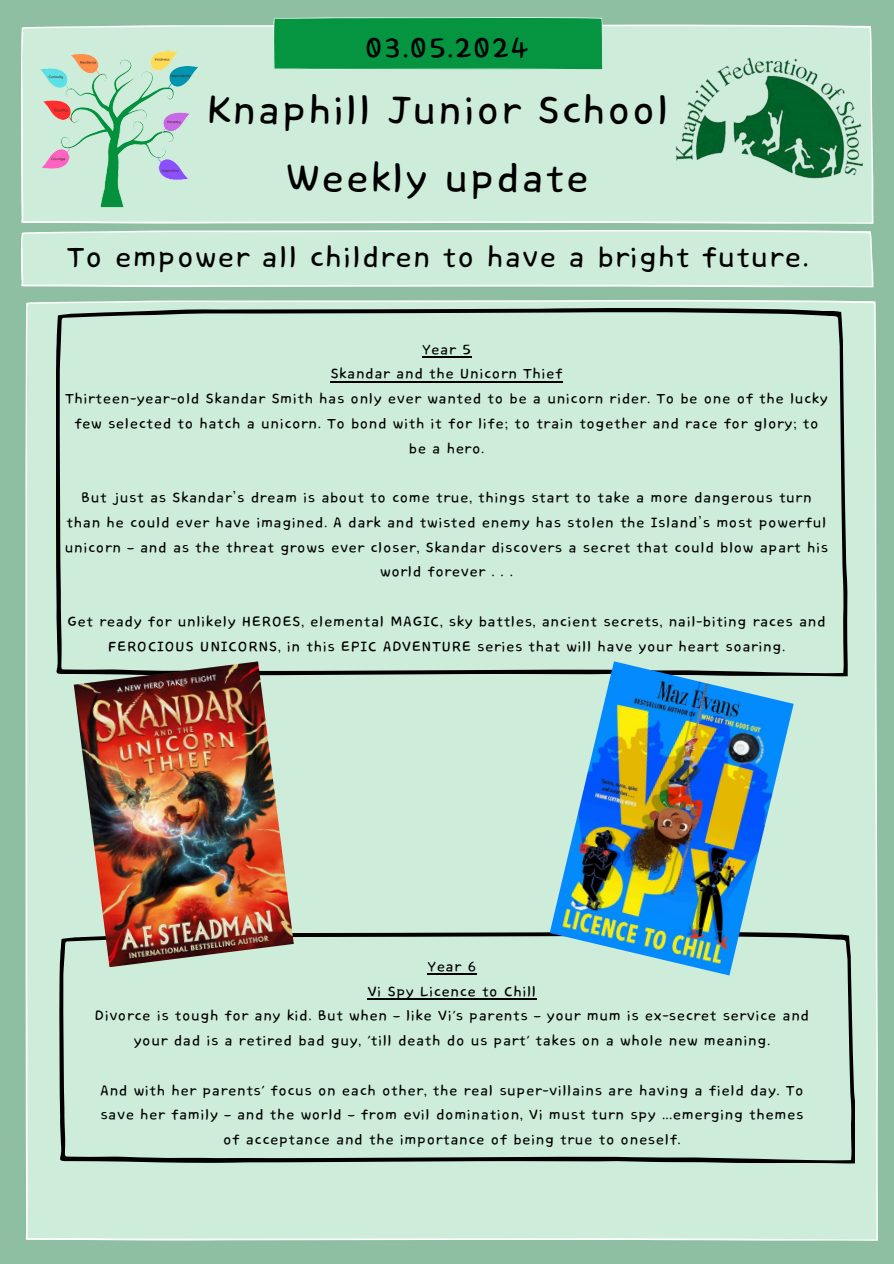
<style>
.page{position:relative;width:894px;height:1264px;background:#fff}
.page>*{position:absolute;margin:0;border:0;box-sizing:border-box;transform-origin:0 0}
.t1{font:49.5px "Core Bandi Face";color:#000}
.t2{font:36px "Core Bandi Face";color:#000}
.t3{font:18px/24.8px "Core Bandi Face";color:#000;text-align:center}
</style>
<div class="page">
<div style="left:0;top:0;width:893px;height:1263px;background:#8fbfa3"></div>
<svg style="left:21px;top:230px;width:852px;height:57px;background:#cfeddb"></svg>
<div style="left:21px;top:25px;width:852px;height:199px;background:#cdedda"></div>
<img style="left:665px;top:49px;width:208px;height:138px">
<img style="left:36px;top:27px;width:164px;height:182px">
<div style="left:25px;top:300px;width:852px;height:940px;background:#cdedda"></div>
<svg style="left:273px;top:17px;width:329px;height:53px;background:#0e9947"></svg>
<div style="left:56px;top:308px;width:791px;height:368px;background:#cdedda"></div>
<div style="left:59px;top:931px;width:796px;height:232px;background:#cdedda"></div>
<hr style="left:422px;top:357px;width:49px;height:1px;background:#000">
<hr style="left:330px;top:381px;width:233px;height:1px;background:#000">
<img style="left:74px;top:661px;width:220px;height:306px">
<img style="left:549px;top:661px;width:244px;height:314px">
<hr style="left:427px;top:973px;width:49px;height:2px;background:#000">
<hr style="left:367px;top:998px;width:169px;height:1px;background:#000">
<p class="t2" style="left:365px;top:29px;width:166px">03.05.2024</p>
<p class="t1" style="left:206px;top:85px;width:466px">Knaphill Junior School</p>
<p class="t1" style="left:286px;top:152px;width:306px">Weekly update</p>
<p class="t2" style="left:67px;top:238px;width:744px">To empower all children to have a bright future.</p>
<h2 class="t3" style="left:422px;top:337px;width:51px">Year 5</h2>
<h2 class="t3" style="left:330px;top:362px;width:234px">Skandar and the Unicorn Thief</h2>
<h3 class="t3" style="left:65px;top:387px;width:764px">Thirteen-year-old Skandar Smith has only ever wanted to be a unicorn rider. To be one of the lucky few selected to hatch a unicorn. To bond with it for life; to train together and race for glory; to be a hero.</h3>
<p class="t3" style="left:65px;top:486px;width:765px">But just as Skandar’s dream is about to come true, things start to take a more dangerous turn than he could ever have imagined. A dark and twisted enemy has stolen the Island’s most powerful unicorn – and as the threat grows ever closer, Skandar discovers a secret that could blow apart his world forever . . .</p>
<p class="t3" style="left:67px;top:609px;width:760px">Get ready for unlikely HEROES, elemental MAGIC, sky battles, ancient secrets, nail-biting races and<br>FEROCIOUS UNICORNS, in this EPIC ADVENTURE series that will have your heart soaring.</p>
<p class="t3" style="left:427px;top:954px;width:51px">Year 6</p>
<p class="t3" style="left:367px;top:979px;width:170px">Vi Spy Licence to Chill</p>
<p class="t3" style="left:95px;top:1004px;width:716px">Divorce is tough for any kid. But when – like Vi's parents – your mum is ex-secret service and your dad is a retired bad guy, 'till death do us part' takes on a whole new meaning.</p>
<p class="t3" style="left:100px;top:1078px;width:705px">And with her parents' focus on each other, the real super-villains are having a field day. To save her family – and the world – from evil domination, Vi must turn spy ...emerging themes of acceptance and the importance of being true to oneself.</p>
</div>
